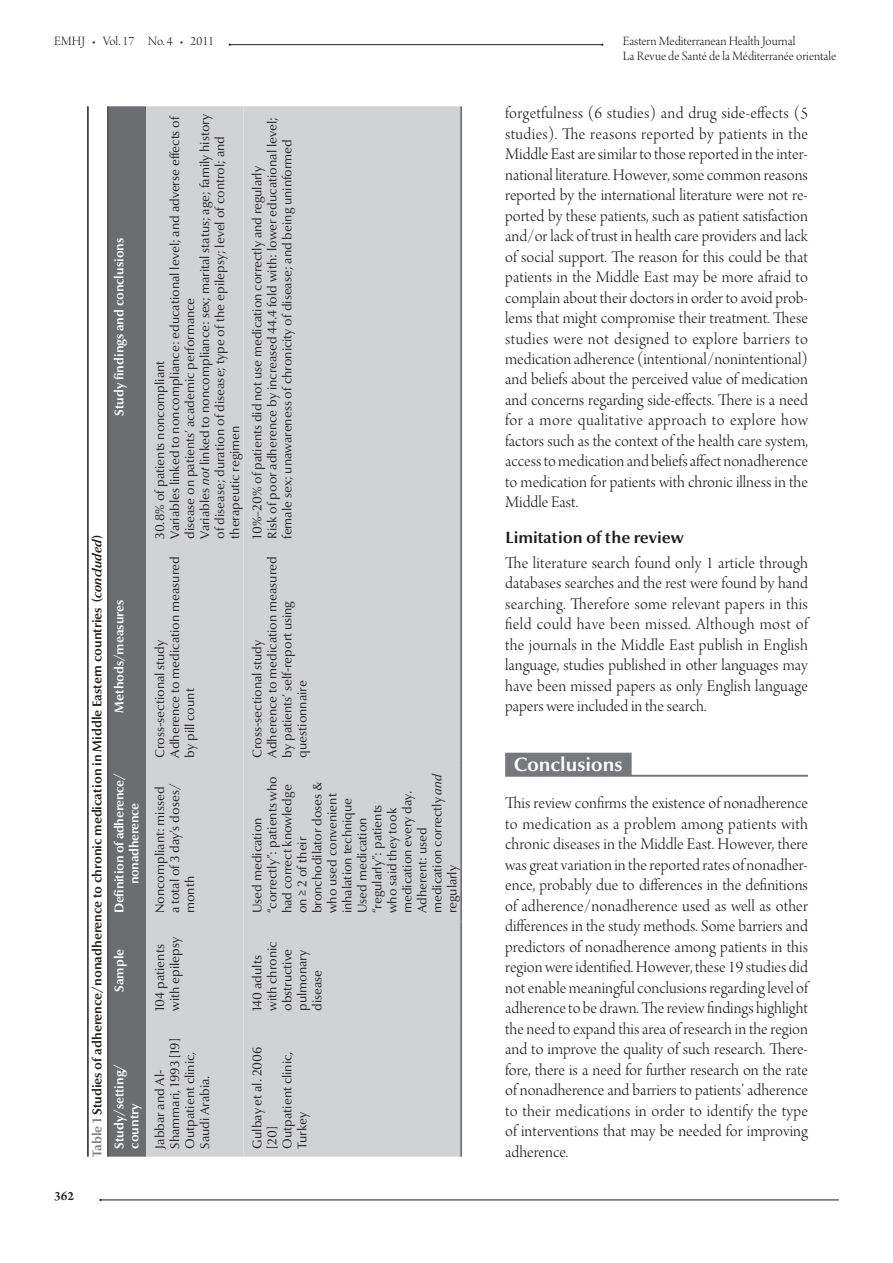
<style>
.page{position:relative;width:893px;height:1263px;background:#fff}
.page>*{position:absolute;margin:0;border:0;box-sizing:border-box;transform-origin:0 0}
.t1{font:700 19.5px "Optima Nova LT Pro";color:#fff}
.body1{font:17.25px/20.5px "Arno Pro Light Display";letter-spacing:.005em;color:#231f20;text-align:justify}
.body{font:17.25px/20.5px "Arno Pro Light Display";color:#231f20;text-align:justify}
.t2{font:700 16.5px "Optima Nova LT Pro";color:#231f20}
.t3{font:13.5px/15px "Arno Pro Light Display";color:#231f20}
.t4{font:600 13.5px "Arno Pro";color:#231f20}
.tabletit{font:700 12.9px "Optima Nova LT Pro";color:#231f20}
.tabletxt{font:12.75px/15px "Optima Nova LT Pro";color:#231f20}
.tabletxt1{font:700 12.75px/15px "Optima Nova LT Pro";color:#fff}
.tabletxt1-2{font:700 12.75px/15px "Optima Nova LT Pro";letter-spacing:-.02em;color:#fff;text-align:center}
.s1{color:#808285}
.s2{font-style:italic}
.s3{font-weight:700}
</style>
<div class="page">
<hr style="left:230px;top:44px;width:372px;height:1px;background:#231f20">
<hr style="left:100px;top:1199px;width:739px;height:1px;background:#231f20">
<hr style="left:87px;top:106px;width:2px;height:1051px;background:#231f20">
<div style="left:108px;top:106px;width:38px;height:1051px;background:#6c6d70"></div>
<div style="left:146px;top:106px;width:97px;height:1051px;background:#d1d2d4"></div>
<div style="left:243px;top:106px;width:218px;height:1051px;background:#d1d2d4"></div>
<hr style="left:107px;top:1019px;width:1px;height:138px;background:#231f20">
<hr style="left:107px;top:921px;width:1px;height:98px;background:#231f20">
<hr style="left:107px;top:766px;width:1px;height:155px;background:#231f20">
<hr style="left:107px;top:547px;width:1px;height:219px;background:#231f20">
<hr style="left:107px;top:106px;width:1px;height:441px;background:#231f20">
<hr style="left:461px;top:1019px;width:1px;height:138px;background:#231f20">
<hr style="left:461px;top:921px;width:1px;height:98px;background:#231f20">
<hr style="left:461px;top:766px;width:1px;height:155px;background:#231f20">
<hr style="left:461px;top:547px;width:1px;height:219px;background:#231f20">
<hr style="left:461px;top:106px;width:1px;height:441px;background:#231f20">
<div style="left:505px;top:753px;width:127px;height:22px;background:#76787b"></div>
<hr style="left:505px;top:775px;width:303px;height:2px;background:#76787b">
<p class="t3" style="left:54px;top:34px;width:162px">EMHJ • Vol. 17 No. 4 • 2011</p>
<p class="t3" style="left:623px;top:34px;width:215px">Eastern Mediterranean Health Journal<br>La Revue de Santé de la Méditerranée orientale</p>
<p class="t4" style="left:54px;top:1188px;width:22px">362</p>
<p class="tabletxt1" style="left:112px;top:415px;width:179px;rotate:-90deg">Study findings and conclusions</p>
<p class="tabletit" style="left:89px;top:1157px;width:623px;rotate:-90deg"><span class="s1">Table 1</span> Studies of adherence/nonadherence to chronic medication in Middle Eastern countries (<span class="s2">concluded</span>)</p>
<p class="tabletxt1" style="left:112px;top:713px;width:114px;rotate:-90deg">Methods/measures</p>
<p class="tabletxt1-2" style="left:112px;top:913px;width:141px;rotate:-90deg">Definition of adherence/ nonadherence</p>
<p class="tabletxt1" style="left:112px;top:992px;width:45px;rotate:-90deg">Sample</p>
<p class="tabletxt1" style="left:112px;top:1148px;width:86px;rotate:-90deg">Study/setting/ country</p>
<p class="tabletxt" style="left:167px;top:539px;width:425px;rotate:-90deg">Variables linked to noncompliance: educational level; and adverse effects of disease on patients’ academic performance</p>
<p class="tabletxt" style="left:197px;top:539px;width:426px;rotate:-90deg">Variables <span class="s2">not</span> linked to noncompliance: sex; marital status; age; family history of disease; duration of disease; type of the epilepsy; level of control; and therapeutic regimen</p>
<p class="tabletxt" style="left:152px;top:539px;width:180px;rotate:-90deg">30.8% of patients noncompliant</p>
<p class="tabletxt" style="left:167px;top:758px;width:203px;rotate:-90deg">Adherence to medication measured by pill count</p>
<p class="tabletxt" style="left:152px;top:758px;width:119px;rotate:-90deg">Cross-sectional study</p>
<p class="tabletxt" style="left:152px;top:913px;width:131px;rotate:-90deg">Noncompliant: missed a total of 3 day’s doses/ month</p>
<p class="tabletxt" style="left:265px;top:539px;width:423px;rotate:-90deg">Risk of poor adherence by increased 44.4 fold with: lower educational level; female sex; unawareness of chronicity of disease; and being uninformed</p>
<p class="tabletxt" style="left:250px;top:539px;width:374px;rotate:-90deg">10%–20% of patients did not use medication correctly and regularly</p>
<p class="tabletxt" style="left:265px;top:758px;width:203px;rotate:-90deg">Adherence to medication measured by patients’ self-report using questionnaire</p>
<p class="tabletxt" style="left:250px;top:758px;width:119px;rotate:-90deg">Cross-sectional study</p>
<p class="tabletxt" style="left:415px;top:913px;width:142px;rotate:-90deg">Adherent: used medication correctly <span class="s2">and </span>regularly</p>
<p class="tabletxt" style="left:250px;top:913px;width:139px;rotate:-90deg">Used medication “correctly”: patients who had correct knowledge on <span class="s3">≥</span> 2 of their bronchodilator doses &amp; who used convenient inhalation technique</p>
<p class="tabletxt" style="left:355px;top:913px;width:124px;rotate:-90deg">Used medication “regularly”: patients who said they took medication every day.</p>
<p class="tabletxt" style="left:152px;top:1011px;width:76px;rotate:-90deg">104 patients with epilepsy</p>
<p class="tabletxt" style="left:250px;top:1011px;width:71px;rotate:-90deg">140 adults with chronic obstructive pulmonary disease</p>
<p class="tabletxt" style="left:152px;top:1148px;width:112px;rotate:-90deg">Jabbar and Al-<br>Shammari, 1993 [19]</p>
<p class="tabletxt" style="left:182px;top:1148px;width:99px;rotate:-90deg">Outpatient clinic,<br>Saudi Arabia.</p>
<p class="tabletxt" style="left:250px;top:1148px;width:104px;rotate:-90deg">Gulbay et al. 2006 [20]</p>
<p class="tabletxt" style="left:280px;top:1148px;width:99px;rotate:-90deg">Outpatient clinic,<br>Turkey</p>
<p class="body" style="left:505px;top:104px;width:304px">forgetfulness (6 studies) and drug side-effects (5 studies). The reasons reported by patients in the Middle Eastaresimilarto thosereported in theinter&shy;national literature.However,somecommon reasons reported by the international literature were not re&shy;ported by these patients, such as patient satisfaction and/or lack of trust in health care providers and lack of social support. The reason for this could be that patients in the Middle East may be more afraid to complain about their doctors in order to avoid prob&shy;lems that might compromise their treatment. These studies were not designed to explore barriers to medication adherence(intentional/nonintentional) and beliefs about the perceived value of medication and concerns regarding side-effects. There is a need for a more qualitative approach to explore how factors such as the context of the health care system, accesstomedication and beliefsaffect nonadherence to medication for patients with chronic illness in the Middle East.</p>
<p class="t2" style="left:506px;top:527px;width:180px">Limitation of the review</p>
<p class="body1" style="left:505px;top:554px;width:304px">The literature search found only 1 article through databases searches and the rest were found by hand searching. Therefore some relevant papers in this field could have been missed. Although most of the journals in the Middle East publish in English language, studies published in other languages may have been missed papers as only English language papers were included in the search.</p>
<p class="t1" style="left:514px;top:752px;width:110px">Conclusions</p>
<p class="body1" style="left:505px;top:794px;width:304px">This review confirms the existence of nonadherence to medication as a problem among patients with chronic diseases in the Middle East. However, there wasgreatvariation in thereported rates of nonadher&shy;ence, probably due to differences in the definitions of adherence/nonadherence used as well as other differences in the study methods. Some barriers and predictors of nonadherence among patients in this regionwereidentified.However, these 19 studies did notenable meaningfulconclusionsregardinglevel of adherenceto be drawn.Thereviewfindings highlight the need to expand this area of research in the region and to improve the quality of such research. There&shy;fore, there is a need for further research on the rate of nonadherence and barriers to patients’ adherence to their medications in order to identify the type of interventions that may be needed for improving adherence.</p>
</div>
